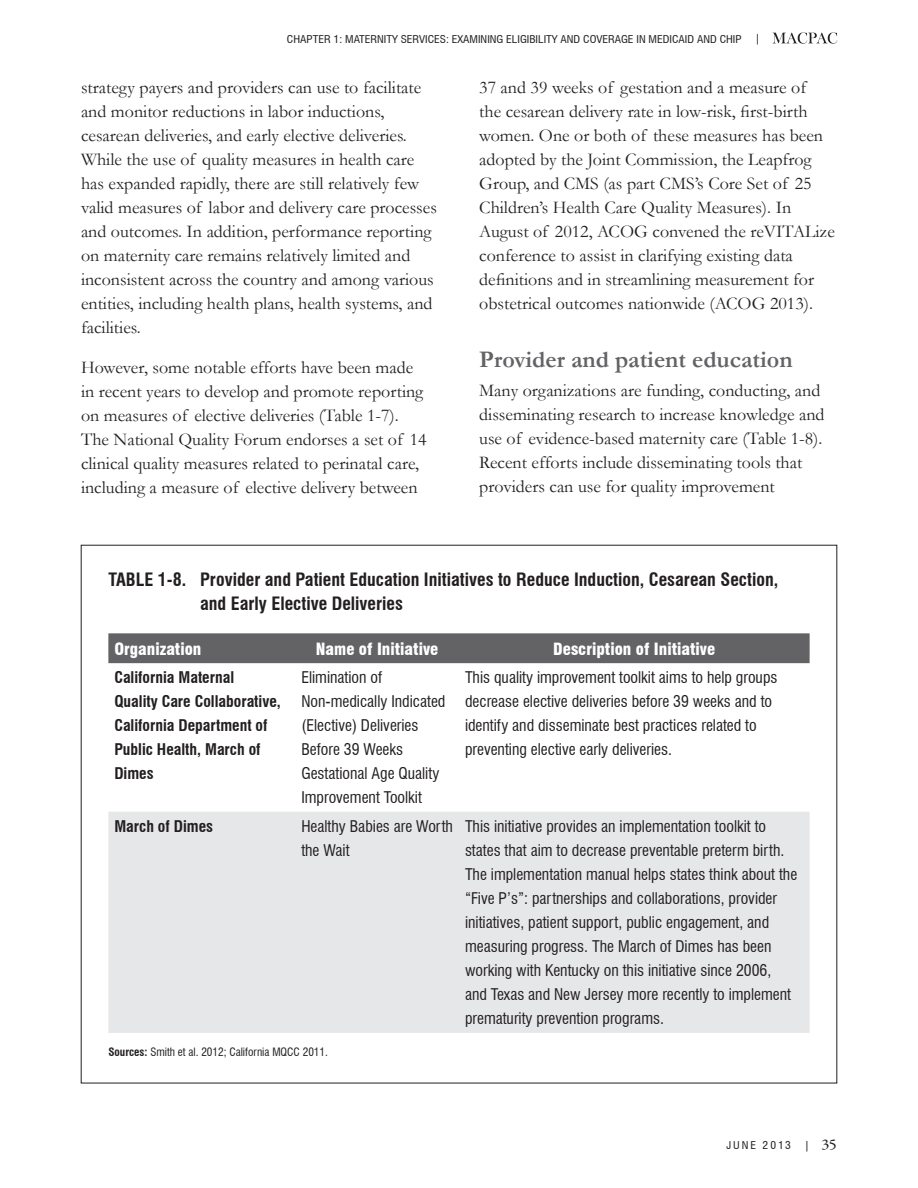
<style>
.page{position:relative;width:918px;height:1188px;background:#fff}
.page>*{position:absolute;margin:0;border:0;box-sizing:border-box;transform-origin:0 0}
.t1{font:700 24px "Garamond";color:#636366}
.t2{font:18px/24px "Garamond";color:#231f20}
.t3{font:700 condensed 18px/24px "Swiss 721 BT";color:#231f20}
.t4{font:900 condensed 16.5px "Swiss 721 BT";color:#fff}
.t5{font:condensed 15.75px/24px "Swiss 721 BT";color:#231f20}
.t6{font:700 condensed 15.75px/24px "Swiss 721 BT";color:#231f20}
.t7{font:15px "Garamond Premr Pro";color:#231f20;scale:1.1 1}
.t8{font:condensed 11.25px "Swiss 721 BT";color:#231f20}
.t9{font:condensed 10.5px "Swiss 721 BT";color:#231f20;scale:1.1 1}
.t10{font:condensed 10.5px "Swiss 721 BT";letter-spacing:.17em;color:#231f20;scale:1.1 1}
.s1{font-weight:700}
.s2{font-family:"Swiss 721 BT";font-stretch:condensed;font-size:10.5px}
</style>
<div class="page">
<svg style="left:772px;top:32px;width:65px;height:12px"></svg>
<div style="left:108px;top:633px;width:702px;height:30px;background:#636366"></div>
<div style="left:108px;top:812px;width:702px;height:221px;background:#e6e7e9"></div>
<p class="t9" style="left:287px;top:33px;width:415px">Chapter 1: Maternity Services: Examining Eligibility and Coverage in Medicaid and CHIP</p>
<p class="t9" style="left:755px;top:32px;width:7px">|</p>
<p class="t2" style="left:81px;top:75px;width:357px">strategy payers and providers can use to facilitate and monitor reductions in labor inductions, cesarean deliveries, and early elective deliveries.<br>While the use of quality measures in health care has expanded rapidly, there are still relatively few valid measures of labor and delivery care processes and outcomes. In addition, performance reporting on maternity care remains relatively limited and inconsistent across the country and among various entities, including health plans, health systems, and facilities.</p>
<p class="t2" style="left:81px;top:355px;width:347px">However, some notable efforts have been made in recent years to develop and promote reporting on measures of elective deliveries (Table 1-7).<br>The National Quality Forum endorses a set of 14 clinical quality measures related to perinatal care, including a measure of elective delivery between</p>
<p class="t2" style="left:479px;top:75px;width:357px">37 and 39 weeks of gestation and a measure of<br>the cesarean delivery rate in low-risk, first-birth women. One or both of these measures has been adopted by the Joint Commission, the Leapfrog Group, and CMS (as part CMS’s Core Set of 25<br>Children’s Health Care Quality Measures). In August of 2012, ACOG convened the reVITALize conference to assist in clarifying existing data definitions and in streamlining measurement for obstetrical outcomes nationwide (ACOG 2013).</p>
<h1 class="t1" style="left:479px;top:343px;width:315px">Provider and patient education</h1>
<p class="t2" style="left:479px;top:378px;width:347px">Many organizations are funding, conducting, and disseminating research to increase knowledge and use of evidence-based maternity care (Table 1-8).<br>Recent efforts include disseminating tools that providers can use for quality improvement</p>
<p class="t3" style="left:200px;top:568px;width:580px;text-indent:-92px">TABLE 1-8. Provider and Patient Education Initiatives to Reduce Induction, Cesarean Section, and Early Elective Deliveries</p>
<p class="t4" style="left:114px;top:639px;width:89px">Organization</p>
<p class="t4" style="left:316px;top:639px;width:124px">Name of Initiative</p>
<p class="t4" style="left:553px;top:639px;width:164px">Description of Initiative</p>
<p class="t6" style="left:114px;top:665px;width:168px">California Maternal<br>Quality Care Collaborative,<br>California Department of<br>Public Health, March of<br>Dimes</p>
<p class="t5" style="left:301px;top:665px;width:146px">Elimination of<br>Non‑medically Indicated (Elective) Deliveries<br>Before 39 Weeks<br>Gestational Age Quality<br>Improvement Toolkit</p>
<p class="t5" style="left:465px;top:665px;width:314px">This quality improvement toolkit aims to help groups decrease elective deliveries before 39 weeks and to identify and disseminate best practices related to preventing elective early deliveries.</p>
<p class="t6" style="left:114px;top:815px;width:100px">March of Dimes</p>
<p class="t5" style="left:301px;top:815px;width:153px">Healthy Babies are Worth the Wait</p>
<p class="t5" style="left:465px;top:815px;width:334px">This initiative provides an implementation toolkit to states that aim to decrease preventable preterm birth.<br>The implementation manual helps states think about the “Five P’s”: partnerships and collaborations, provider initiatives, patient support, public engagement, and measuring progress. The March of Dimes has been working with Kentucky on this initiative since 2006,<br>and Texas and New Jersey more recently to implement prematurity prevention programs.</p>
<p class="t8" style="left:108px;top:1045px;width:221px"><span class="s1">Sources:</span> Smith et al. 2012; California MQCC 2011.</p>
<p class="t10" style="left:726px;top:1139px;width:60px">June 2013</p>
<p class="t7" style="left:804px;top:1135px;width:31px"><span class="s2">|</span> 35</p>
</div>
